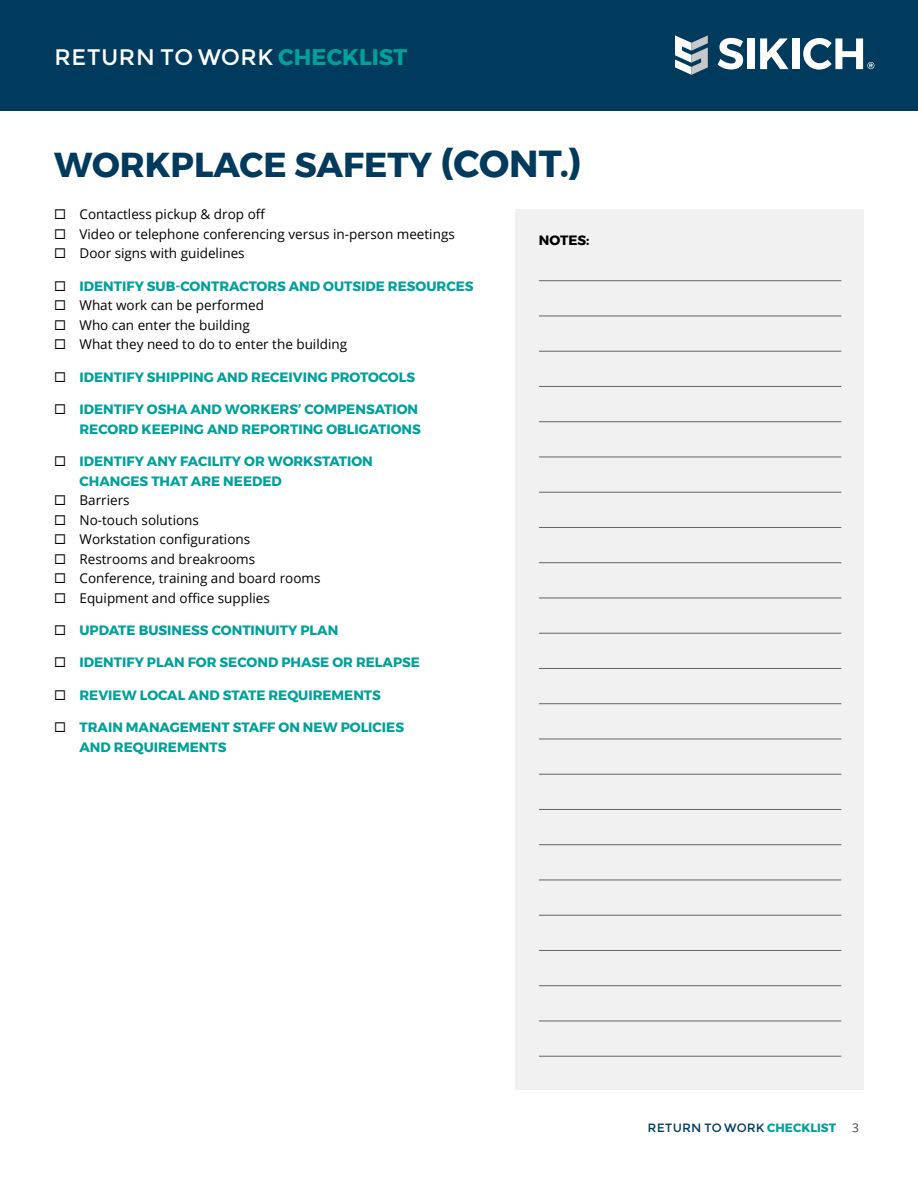
<style>
.page{position:relative;width:918px;height:1188px;background:#fff}
.page>*{position:absolute;margin:0;border:0;box-sizing:border-box;transform-origin:0 0}
.t1{font:700 34.5px "Montserrat";color:#003a5d}
.t2{font:22.5px "Montserrat";color:#fff}
.t3{font:700 13.5px/19.5px "Montserrat";color:#00a09b}
.t4{font:13.5px "Open Sans";color:#000}
.t5{font:700 13.5px "Montserrat";color:#000}
.t6{font:12px "Montserrat";color:#003a5d}
.t7{font:12px "Open Sans";color:#414042}
.s1{font-weight:700;color:#00a09b}
.s2{font-size:37.5px}
.s3{color:#000}
</style>
<div class="page">
<div style="left:0;top:0;width:918px;height:110px;background:#003a5d"></div>
<svg style="left:718px;top:38px;width:25px;height:32px"></svg>
<div style="left:748px;top:38px;width:7px;height:31px;background:#fff"></div>
<svg style="left:760px;top:38px;width:29px;height:31px"></svg>
<div style="left:792px;top:38px;width:7px;height:31px;background:#fff"></div>
<svg style="left:803px;top:38px;width:71px;height:32px"></svg>
<svg style="left:675px;top:35px;width:33px;height:40px"></svg>
<div style="left:515px;top:209px;width:349px;height:881px;background:#f1f1f2"></div>
<hr style="left:539px;top:280px;width:302px;height:1px;background:#636466">
<hr style="left:539px;top:316px;width:302px;height:1px;background:#636466">
<hr style="left:539px;top:351px;width:302px;height:1px;background:#636466">
<hr style="left:539px;top:386px;width:302px;height:1px;background:#636466">
<hr style="left:539px;top:421px;width:302px;height:1px;background:#636466">
<hr style="left:539px;top:457px;width:302px;height:1px;background:#636466">
<hr style="left:539px;top:492px;width:302px;height:1px;background:#636466">
<hr style="left:539px;top:527px;width:302px;height:1px;background:#636466">
<hr style="left:539px;top:562px;width:302px;height:1px;background:#636466">
<hr style="left:539px;top:598px;width:302px;height:1px;background:#636466">
<hr style="left:539px;top:633px;width:302px;height:1px;background:#636466">
<hr style="left:539px;top:668px;width:302px;height:1px;background:#636466">
<hr style="left:539px;top:703px;width:302px;height:1px;background:#636466">
<hr style="left:539px;top:739px;width:302px;height:1px;background:#636466">
<hr style="left:539px;top:774px;width:302px;height:1px;background:#636466">
<hr style="left:539px;top:809px;width:302px;height:1px;background:#636466">
<hr style="left:539px;top:844px;width:302px;height:1px;background:#636466">
<hr style="left:539px;top:880px;width:302px;height:1px;background:#636466">
<hr style="left:539px;top:915px;width:302px;height:1px;background:#636466">
<hr style="left:539px;top:950px;width:302px;height:1px;background:#636466">
<hr style="left:539px;top:985px;width:302px;height:1px;background:#636466">
<hr style="left:539px;top:1021px;width:302px;height:1px;background:#636466">
<hr style="left:539px;top:1056px;width:302px;height:1px;background:#636466">
<h2 class="t2" style="left:54px;top:43px;width:355px">RETURN TO WORK <span class="s1">CHECKLIST</span></h2>
<h1 class="t1" style="left:54px;top:137px;width:529px">WORKPLACE SAFETY <span class="s2">(CONT.)</span></h1>
<p class="t4" style="left:54px;top:205px;width:213px">◻ Contactless pickup &amp; drop off</p>
<p class="t4" style="left:54px;top:225px;width:402px">◻ Video or telephone conferencing versus in-person meetings</p>
<p class="t4" style="left:54px;top:244px;width:192px">◻ Door signs with guidelines</p>
<p class="t3" style="left:54px;top:276px;width:421px"><span class="s3">◻</span> IDENTIFY SUB-CONTRACTORS AND OUTSIDE RESOURCES</p>
<p class="t4" style="left:54px;top:296px;width:211px">◻ What work can be performed</p>
<p class="t4" style="left:54px;top:316px;width:197px">◻ Who can enter the building</p>
<p class="t4" style="left:54px;top:335px;width:295px">◻ What they need to do to enter the building</p>
<p class="t3" style="left:54px;top:367px;width:363px"><span class="s3">◻</span> IDENTIFY SHIPPING AND RECEIVING PROTOCOLS</p>
<p class="t3" style="left:54px;top:400px;width:368px;text-align:right"><span class="s3">◻</span> IDENTIFY OSHA AND WORKERS’ COMPENSATION<br>RECORD KEEPING AND REPORTING OBLIGATIONS</p>
<p class="t3" style="left:80px;top:452px;width:295px;text-indent:-26px"><span class="s3">◻</span> IDENTIFY ANY FACILITY OR WORKSTATION<br>CHANGES THAT ARE NEEDED</p>
<p class="t4" style="left:54px;top:491px;width:77px">◻ Barriers</p>
<p class="t4" style="left:54px;top:510px;width:147px">◻ No-touch solutions</p>
<p class="t4" style="left:54px;top:530px;width:198px">◻ Workstation configurations</p>
<p class="t4" style="left:54px;top:549px;width:203px">◻ Restrooms and breakrooms</p>
<p class="t4" style="left:54px;top:569px;width:268px">◻ Conference, training and board rooms</p>
<p class="t4" style="left:54px;top:588px;width:217px">◻ Equipment and office supplies</p>
<p class="t3" style="left:54px;top:620px;width:286px"><span class="s3">◻</span> UPDATE BUSINESS CONTINUITY PLAN</p>
<p class="t3" style="left:54px;top:653px;width:368px"><span class="s3">◻</span> IDENTIFY PLAN FOR SECOND PHASE OR RELAPSE</p>
<p class="t3" style="left:54px;top:685px;width:329px"><span class="s3">◻</span> REVIEW LOCAL AND STATE REQUIREMENTS</p>
<p class="t3" style="left:80px;top:718px;width:326px;text-indent:-26px"><span class="s3">◻</span> TRAIN MANAGEMENT STAFF ON NEW POLICIES<br>AND REQUIREMENTS</p>
<p class="t5" style="left:539px;top:229px;width:52px">NOTES:</p>
<p class="t6" style="left:648px;top:1120px;width:190px">RETURN TO WORK <span class="s1">CHECKLIST</span></p>
<p class="t7" style="left:852px;top:1119px;width:8px">3</p>
</div>
